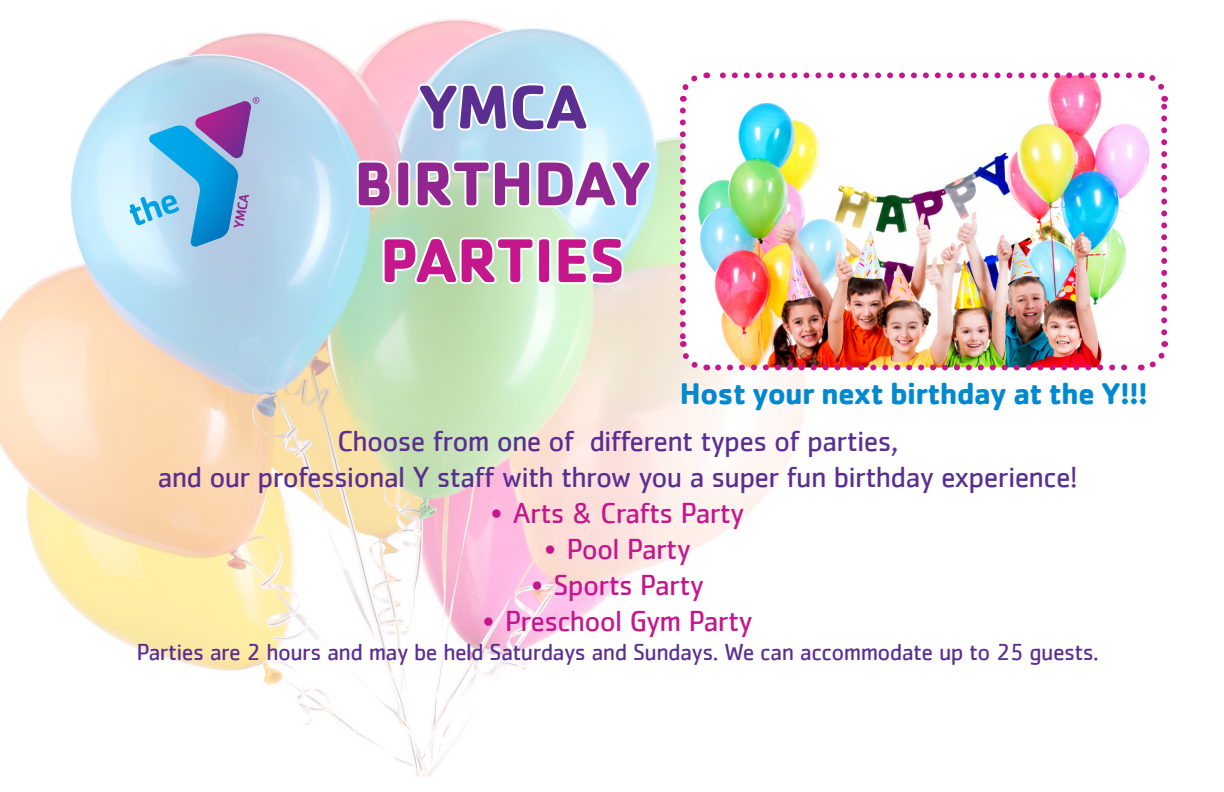
<style>
.page{position:relative;width:1224px;height:792px;background:#fff}
.page>*{position:absolute;margin:0;border:0;box-sizing:border-box;transform-origin:0 0}
.t1{font:700 64px "Cachet";color:#90268f}
.t2{font:700 64px "Cachet";color:#c5168c}
.t3{font:700 64px "Cachet";color:#5b2e91}
.t4{font:700 31px "Cachet";letter-spacing:-.025em;color:#0089cf}
.t5{font:30px/36px "Cachet";letter-spacing:-.025em;color:#5b2e91;text-align:center}
.t6{font:30px "Cachet";letter-spacing:-.025em;color:#c5168c}
.t7{font:24px "Cachet";letter-spacing:-.025em;color:#5b2e91}
</style>
<div class="page">
<img style="left:0;top:19px;width:851px;height:757px">
<svg style="left:128px;top:96px;width:132px;height:151px"></svg>
<img style="left:683px;top:75px;width:481px;height:292px">
<svg style="left:718px;top:365px;width:417px;height:5px"></svg>
<svg style="left:678px;top:110px;width:29px;height:264px"></svg>
<svg style="left:1141px;top:341px;width:27px;height:30px"></svg>
<svg style="left:1140px;top:72px;width:28px;height:260px"></svg>
<svg style="left:676px;top:71px;width:453px;height:31px"></svg>
<svg style="left:415px;top:80px;width:176px;height:54px"></svg>
<svg style="left:354px;top:157px;width:301px;height:54px"></svg>
<svg style="left:380px;top:234px;width:246px;height:54px"></svg>
<p class="t3" style="left:418px;top:66px;width:171px">YMCA</p>
<p class="t1" style="left:354px;top:142px;width:299px">BIRTHDAY</p>
<p class="t2" style="left:380px;top:219px;width:247px">PARTIES</p>
<p class="t4" style="left:680px;top:374px;width:470px">Host your next birthday at the Y!!!</p>
<p class="t5" style="left:157px;top:423px;width:922px">Choose from one of different types of parties,<br>and our professional Y staff with throw you a super fun birthday experience!</p>
<p class="t6" style="left:491px;top:496px;width:255px">• Arts &amp; Crafts Party</p>
<p class="t6" style="left:545px;top:532px;width:148px">• Pool Party</p>
<p class="t6" style="left:531px;top:568px;width:174px">• Sports Party</p>
<p class="t6" style="left:483px;top:604px;width:271px">• Preschool Gym Party</p>
<p class="t7" style="left:137px;top:638px;width:964px">Parties are 2 hours and may be held Saturdays and Sundays. We can accommodate up to 25 guests.</p>
</div>
